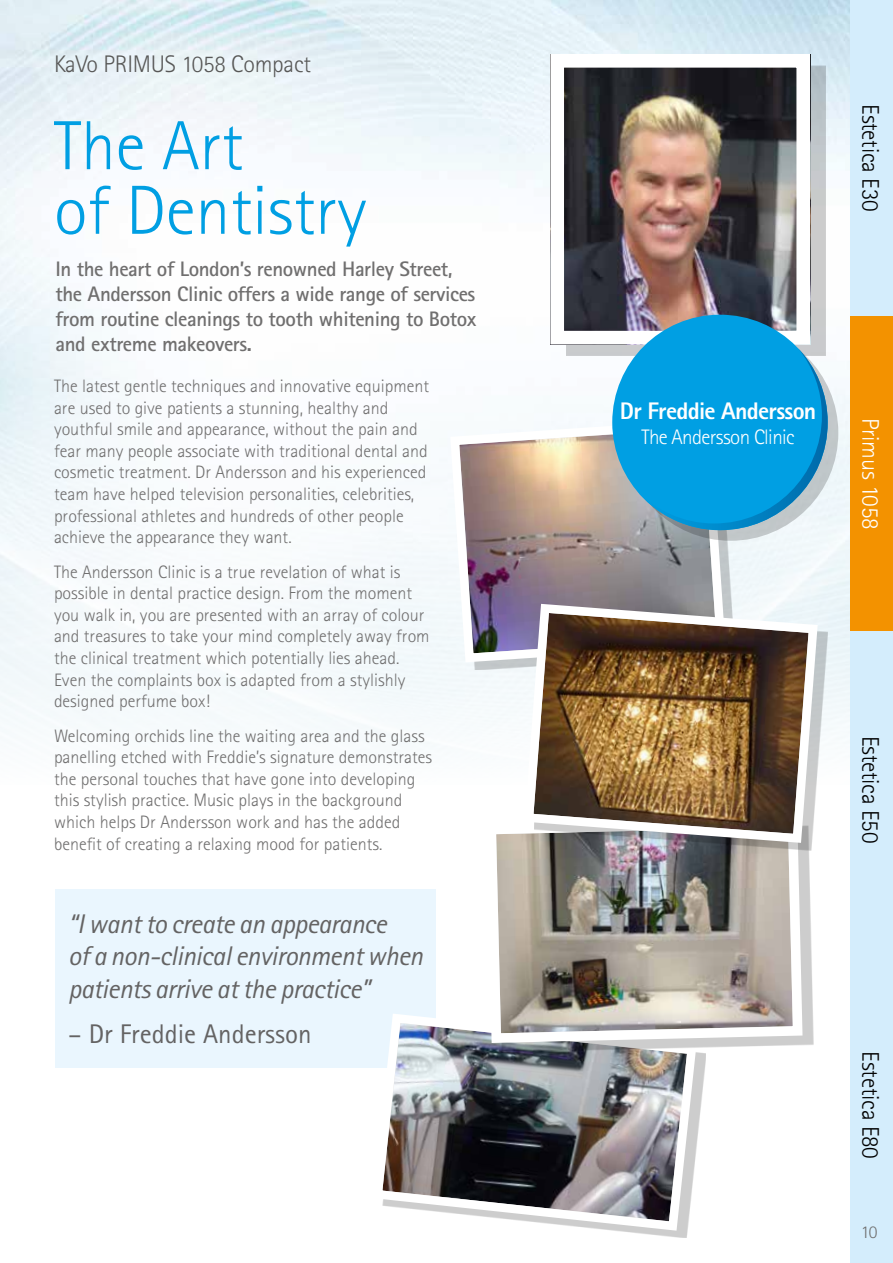
<style>
.page{position:relative;width:893px;height:1263px;background:#fff}
.page>*{position:absolute;margin:0;border:0;box-sizing:border-box;transform-origin:0 0}
.t1{font:300 69.45px/64.7px "Rotis Sans Serif";color:#009fe3}
.t2{font:italic 27px/32.4px "Rotis Sans Serif";letter-spacing:-.02em;color:#646363}
.t3{font:27px "Rotis Sans Serif";color:#646363}
.t4{font:300 24px "Rotis Sans Serif";letter-spacing:-.01em;color:#000}
.t5{font:300 24px "Rotis Sans Serif";letter-spacing:-.01em;color:#575756}
.t6{font:800 24px "Rotis Sans Serif";letter-spacing:-.03em;color:#fff}
.t7{font:300 24px "Rotis Sans Serif";letter-spacing:-.01em;color:#fff}
.t8{font:700 21px/25.2px "Rotis Sans Serif";letter-spacing:-.02em;color:#706f6f}
.t9{font:300 21px "Rotis Sans Serif";letter-spacing:-.03em;color:#fff}
.t10{font:300 18px/21.6px "Rotis Sans Serif";color:#706f6f}
</style>
<div class="page">
<img style="left:0;top:0;width:850px;height:744px">
<img style="left:446px;top:415px;width:284px;height:252px">
<div style="left:55px;top:889px;width:381px;height:178px;background:#eaf6fe"></div>
<div style="left:566px;top:66px;width:259px;height:290px;background:#000;opacity:.2"></div>
<img style="left:565px;top:69px;width:230px;height:260px">
<div style="left:550px;top:54px;width:260px;height:290px;border:14px solid #fff"></div>
<div style="left:850px;top:0;width:43px;height:316px;background:#d4edfc"></div>
<div style="left:850px;top:316px;width:43px;height:315px;background:#f39200"></div>
<div style="left:850px;top:631px;width:43px;height:316px;background:#d4edfc"></div>
<div style="left:850px;top:947px;width:43px;height:316px;background:#d4edfc"></div>
<svg style="left:623px;top:325px;width:215px;height:216px"></svg>
<div style="left:612px;top:315px;width:216px;height:215px;background:#009fe3;border-radius:50%"></div>
<svg style="left:636px;top:348px;width:192px;height:182px"></svg>
<div style="left:383px;top:1021px;width:323px;height:217px;background:#000;opacity:.2"></div>
<img style="left:368px;top:1014px;width:333px;height:221px">
<div style="left:497px;top:825px;width:316px;height:226px;background:#000;opacity:.2"></div>
<img style="left:481px;top:825px;width:326px;height:223px">
<div style="left:534px;top:611px;width:293px;height:239px;background:#000;opacity:.2"></div>
<img style="left:520px;top:599px;width:302px;height:248px">
<h3 class="t5" style="left:54px;top:50px;width:259px">KaVo PRIMUS 1058 Compact</h3>
<h1 class="t1" style="left:54px;top:113px;width:314px">The Art<br>of Dentistry</h1>
<p class="t8" style="left:55px;top:255px;width:423px">In the heart of London’s renowned Harley Street, the Andersson Clinic offers a wide range of services from routine cleanings to tooth whitening to Botox and extreme makeovers.</p>
<p class="t10" style="left:54px;top:375px;width:377px">The latest gentle techniques and innovative equipment are used to give patients a stunning, healthy and youthful smile and appearance, without the pain and fear many people associate with traditional dental and cosmetic treatment. Dr Andersson and his experienced team have helped television personalities, celebrities, professional athletes and hundreds of other people achieve the appearance they want.</p>
<p class="t10" style="left:54px;top:561px;width:377px">The Andersson Clinic is a true revelation of what is possible in dental practice design. From the moment you walk in, you are presented with an array of colour and treasures to take your mind completely away from the clinical treatment which potentially lies ahead.<br>Even the complaints box is adapted from a stylishly designed perfume box!</p>
<p class="t10" style="left:54px;top:725px;width:380px">Welcoming orchids line the waiting area and the glass panelling etched with Freddie’s signature demonstrates the personal touches that have gone into developing this stylish practice. Music plays in the background which helps Dr Andersson work and has the added benefit of creating a relaxing mood for patients.</p>
<h2 class="t2" style="left:68px;top:908px;width:356px">“I want to create an appearance<br>of a non-clinical environment when patients arrive at the practice”</h2>
<h2 class="t3" style="left:68px;top:1018px;width:245px">– Dr Freddie Andersson</h2>
<h3 class="t4" style="left:884px;top:104px;width:109px;rotate:90deg">Estetica E30</h3>
<h3 class="t6" style="left:620px;top:396px;width:198px">Dr Freddie Andersson</h3>
<p class="t9" style="left:641px;top:425px;width:155px">The Andersson Clinic</p>
<h3 class="t7" style="left:884px;top:418px;width:113px;rotate:90deg">Primus 1058</h3>
<h3 class="t4" style="left:884px;top:736px;width:109px;rotate:90deg">Estetica E50</h3>
<h3 class="t4" style="left:884px;top:1051px;width:109px;rotate:90deg">Estetica E80</h3>
<p class="t10" style="left:861px;top:1221px;width:18px">10</p>
</div>
